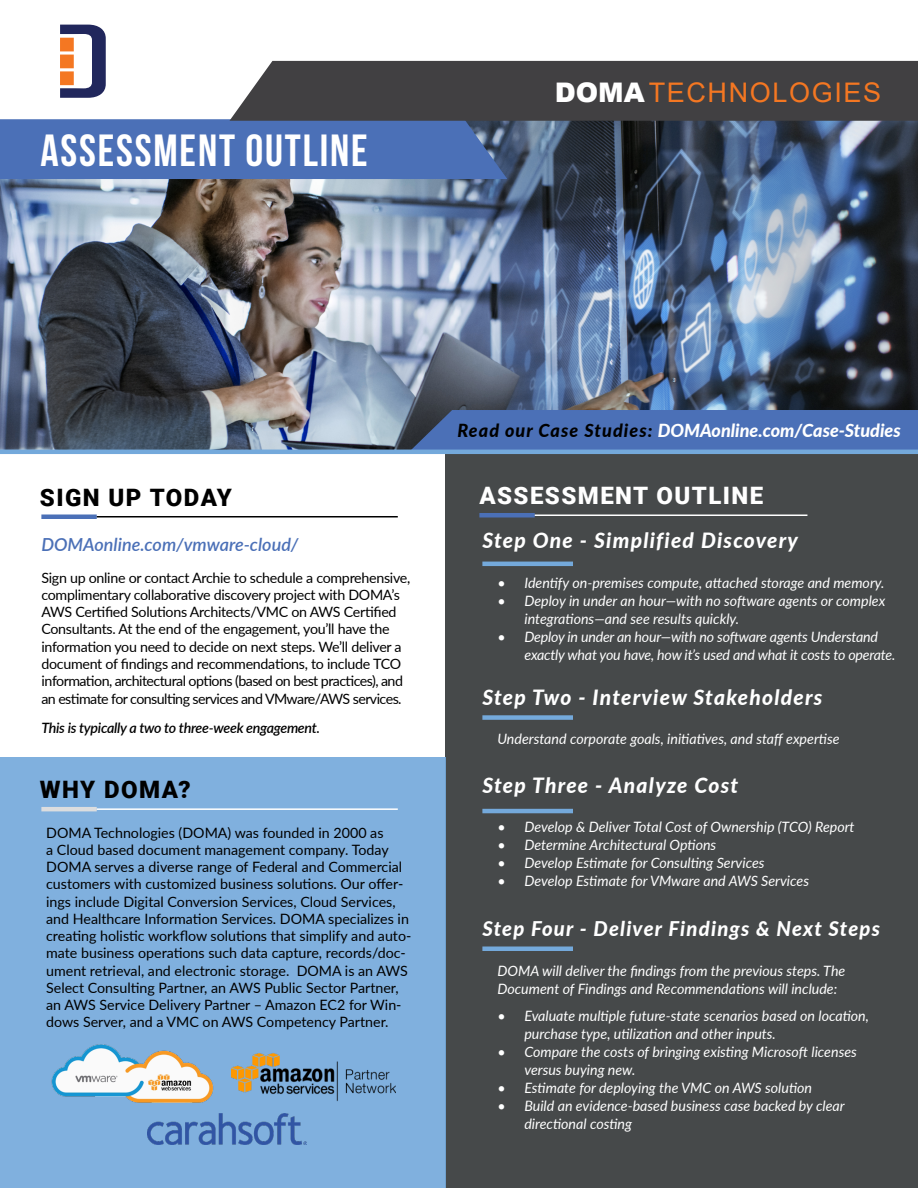
<style>
.page{position:relative;width:918px;height:1188px;background:#fff}
.page>*{position:absolute;margin:0;border:0;box-sizing:border-box;transform-origin:0 0}
.t1{font:700 45px "Bebas Neue";letter-spacing:.04em;color:#fff}
.t2{font:27px "Arial";letter-spacing:.06em;color:#f47722}
.t3{font:900 24px "Roboto";letter-spacing:.06em;color:#000}
.t4{font:900 24px "Roboto";letter-spacing:.06em;color:#fff}
.t5{font:italic 800 21px "Lato";letter-spacing:.06em;color:#fff}
.t6{font:italic 800 20.25px "Lato";letter-spacing:.06em;color:#fff}
.t7{font:italic 800 18px "Lato";color:#fff}
.t8{font:italic 600 18px "Lato";color:#4b70b7}
.t9{font:14.25px/17.2px "Lato";letter-spacing:-.005em;color:#000}
.t10{font:italic 14.25px/18px "Lato";color:#fff}
.t11{font:italic 600 14.25px "Lato";letter-spacing:-.02em;color:#000}
.s1{font-weight:900;color:#fff}
.s2{font-size:13.5px}
.s3{color:#000}
</style>
<div class="page">
<div style="left:446px;top:454px;width:472px;height:734px;background:#46494a"></div>
<div style="left:0;top:758px;width:446px;height:430px;background:#80b0de"></div>
<img style="left:0;top:179px;width:918px;height:271px">
<svg style="left:409px;top:410px;width:509px;height:40px;background:#4a6db1"></svg>
<hr style="left:0;top:450px;width:918px;height:4px;background:#74a9db">
<div style="left:479px;top:513px;width:56px;height:5px;background:#4b70b7"></div>
<hr style="left:535px;top:514px;width:272px;height:2px;background:#fff">
<hr style="left:482px;top:562px;width:91px;height:4px;background:#74a9db">
<div style="left:482px;top:715px;width:91px;height:5px;background:#74a9db"></div>
<hr style="left:482px;top:809px;width:91px;height:4px;background:#74a9db">
<div style="left:482px;top:946px;width:91px;height:5px;background:#74a9db"></div>
<div style="left:41px;top:514px;width:56px;height:5px;background:#4b70b7"></div>
<hr style="left:97px;top:516px;width:301px;height:2px;background:#000">
<hr style="left:41px;top:807px;width:56px;height:4px;background:#dcddde">
<hr style="left:97px;top:808px;width:301px;height:2px;background:#fff">
<svg style="left:0;top:25px;width:918px;height:154px"></svg>
<img style="left:148px;top:1113px;width:158px;height:31px">
<img style="left:51px;top:1044px;width:162px;height:59px">
<img style="left:232px;top:1053px;width:163px;height:49px">
<h1 class="t1" style="left:40px;top:126px;width:329px">ASSESSMENT OUTLINE</h1>
<h2 class="t2" style="left:555px;top:74px;width:328px"><span class="s1">DOMA</span>TECHNOLOGIES</h2>
<h3 class="t3" style="left:40px;top:480px;width:193px">SIGN UP TODAY</h3>
<p class="t8" style="left:41px;top:531px;width:259px">DOMAonline.com/vmware-cloud/</p>
<p class="t9" style="left:41px;top:568px;width:371px">Sign up online or contact Archie to schedule a comprehensive, complimentary collaborative discovery project with DOMA’s AWS Certified Solutions Architects/VMC on AWS Certified Consultants. At the end of the engagement, you’ll have the information you need to decide on next steps. We’ll deliver a document of findings and recommendations, to include TCO information, architectural options (based on best practices), and an estimate for consulting services and VMware/AWS services.</p>
<p class="t11" style="left:41px;top:717px;width:280px">This is typically a two to three-week engagement<span class="s2">.</span></p>
<h3 class="t3" style="left:40px;top:773px;width:152px">WHY DOMA?</h3>
<p class="t9" style="left:46px;top:823px;width:367px">DOMA Technologies (DOMA) was founded in 2000 as<br>a Cloud based document management company. Today DOMA serves a diverse range of Federal and Commercial customers with customized business solutions. Our offer&shy;ings include Digital Conversion Services, Cloud Services, and Healthcare Information Services. DOMA specializes in creating holistic workflow solutions that simplify and auto&shy;mate business operations such data capture, records/doc&shy;ument retrieval, and electronic storage. DOMA is an AWS Select Consulting Partner, an AWS Public Sector Partner, an AWS Service Delivery Partner – Amazon EC2 for Win&shy;dows Server, and a VMC on AWS Competency Partner.</p>
<p class="t7" style="left:458px;top:418px;width:445px"><span class="s3">Read our Case Studies:</span> DOMAonline.com/Case-Studies</p>
<h3 class="t4" style="left:479px;top:479px;width:285px">ASSESSMENT OUTLINE</h3>
<h3 class="t5" style="left:482px;top:525px;width:317px">Step One - Simplified Discovery</h3>
<p class="t10" style="left:497px;top:573px;width:389px">• Identify on-premises compute, attached storage and memory.</p>
<p class="t10" style="left:524px;top:591px;width:362px;text-indent:-27px">• Deploy in under an hour—with no software agents or complex integrations—and see results quickly.</p>
<p class="t10" style="left:524px;top:627px;width:372px;text-indent:-27px">• Deploy in under an hour—with no software agents Understand exactly what you have, how it’s used and what it costs to operate.</p>
<h3 class="t5" style="left:482px;top:682px;width:341px">Step Two - Interview Stakeholders</h3>
<p class="t10" style="left:497px;top:730px;width:344px">Understand corporate goals, initiatives, and staff expertise</p>
<h3 class="t5" style="left:482px;top:769px;width:257px">Step Three - Analyze Cost</h3>
<p class="t10" style="left:497px;top:817px;width:359px">• Develop &amp; Deliver Total Cost of Ownership (TCO) Report</p>
<p class="t10" style="left:497px;top:835px;width:220px">• Determine Architectural Options</p>
<p class="t10" style="left:497px;top:853px;width:269px">• Develop Estimate for Consulting Services</p>
<p class="t10" style="left:497px;top:871px;width:313px">• Develop Estimate for VMware and AWS Services</p>
<h3 class="t6" style="left:482px;top:913px;width:399px">Step Four - Deliver Findings &amp; Next Steps</h3>
<p class="t10" style="left:497px;top:961px;width:349px">DOMA will deliver the findings from the previous steps. The<br>Document of Findings and Recommendations will include:</p>
<p class="t10" style="left:524px;top:1006px;width:346px;text-indent:-27px">• Evaluate multiple future-state scenarios based on location, purchase type, utilization and other inputs.</p>
<p class="t10" style="left:524px;top:1042px;width:334px;text-indent:-27px">• Compare the costs of bringing existing Microsoft licenses versus buying new.</p>
<p class="t10" style="left:497px;top:1078px;width:316px">• Estimate for deploying the VMC on AWS solution</p>
<p class="t10" style="left:524px;top:1096px;width:322px;text-indent:-27px">• Build an evidence-based business case backed by clear directional costing</p>
</div>
